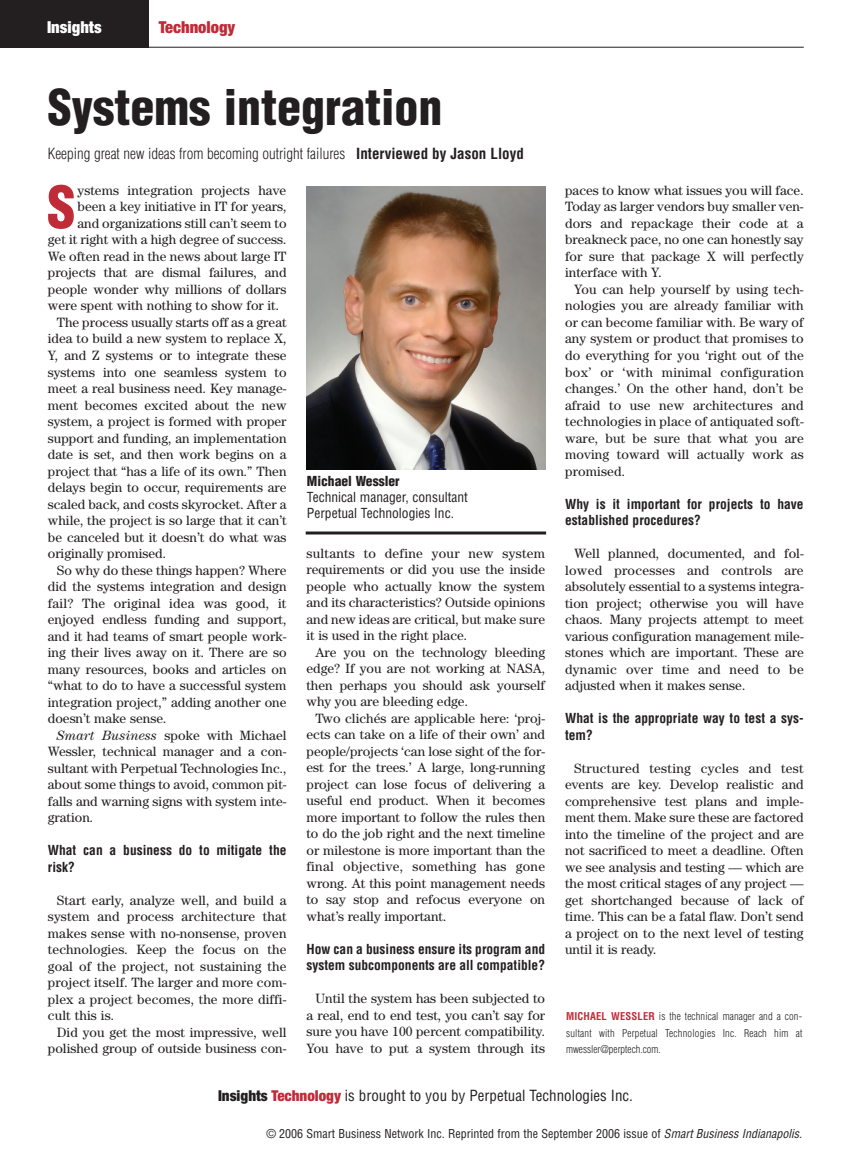
<style>
.page{position:relative;width:851px;height:1175px;background:#fff}
.page>*{position:absolute;margin:0;border:0;box-sizing:border-box;transform-origin:0 0}
.t1{font:900 condensed 56.25px "Helvetica";color:#bf2b37}
.t2{font:900 condensed 48px "Helvetica";color:#231f20}
.t3{font:900 condensed 16.5px "Helvetica Neue";color:#bf2b37}
.t4{font:900 condensed 16.5px "Helvetica Neue";color:#fff}
.t5{font:300 condensed 15px "Helvetica";color:#231f20}
.t6{font:condensed 15px "Helvetica";color:#231f20}
.t7{font:13.5px/16.5px "Century";color:#231f20;text-align:justify}
.t8{font:700 condensed 13.5px/16.5px "Helvetica";color:#231f20}
.t9{font:condensed 13.5px/16.2px "Helvetica";color:#231f20}
.t10{font:900 condensed 13.5px "Helvetica";color:#231f20}
.t11{font:condensed 12px "Helvetica";color:#231f20}
.t12{font:300 condensed 10.5px/16.5px "Helvetica";letter-spacing:.02em;color:#231f20;text-align:justify}
.s1{font-weight:700}
.s2{font-style:italic}
.s3{font-weight:700;color:#bf2b37}
.s4{font-family:"Helvetica Neue";font-weight:900}
.s5{font-family:"Helvetica Neue";font-weight:900;color:#bf2b37}
</style>
<div class="page">
<div style="left:0;top:0;width:149px;height:47px;background:#231f20"></div>
<hr style="left:0;top:47px;width:803px;height:1px;background:#231f20">
<img style="left:306px;top:186px;width:239px;height:284px">
<hr style="left:305px;top:531px;width:241px;height:3px;background:#231f20">
<p class="t4" style="left:47px;top:21px;width:56px">Insights</p>
<p class="t3" style="left:159px;top:21px;width:78px">Technology</p>
<h2 class="t2" style="left:48px;top:81px;width:396px">Systems integration</h2>
<p class="t5" style="left:48px;top:145px;width:477px">Keeping great new ideas from becoming outright failures <span class="s1">Interviewed by Jason Lloyd</span></p>
<h1 class="t1" style="left:47px;top:176px;width:30px">S</h1>
<p class="t7" style="left:77px;top:183px;width:210px">ystems integration projects have</p>
<p class="t7" style="left:77px;top:200px;width:210px">been a key initiative in IT for years,</p>
<p class="t7" style="left:77px;top:216px;width:210px">and organizations still can’t seem to</p>
<p class="t7" style="left:48px;top:233px;width:240px">get it right with a high degree of success.</p>
<p class="t7" style="left:48px;top:249px;width:240px">We often read in the news about large IT</p>
<p class="t7" style="left:48px;top:266px;width:240px">projects that are dismal failures, and</p>
<p class="t7" style="left:48px;top:282px;width:240px">people wonder why millions of dollars</p>
<p class="t7" style="left:48px;top:299px;width:233px">were spent with nothing to show for it.</p>
<p class="t7" style="left:57px;top:315px;width:231px">The process usually starts off as a great</p>
<p class="t7" style="left:48px;top:332px;width:240px">idea to build a new system to replace X,</p>
<p class="t7" style="left:48px;top:348px;width:240px">Y, and Z systems or to integrate these</p>
<p class="t7" style="left:48px;top:365px;width:240px">systems into one seamless system to</p>
<p class="t7" style="left:48px;top:381px;width:240px">meet a real business need. Key manage-</p>
<p class="t7" style="left:48px;top:398px;width:240px">ment becomes excited about the new</p>
<p class="t7" style="left:48px;top:414px;width:240px">system, a project is formed with proper</p>
<p class="t7" style="left:48px;top:431px;width:240px">support and funding, an implementation</p>
<p class="t7" style="left:48px;top:447px;width:240px">date is set, and then work begins on a</p>
<p class="t7" style="left:48px;top:464px;width:240px">project that “has a life of its own.” Then</p>
<p class="t7" style="left:48px;top:480px;width:240px">delays begin to occur, requirements are</p>
<p class="t7" style="left:48px;top:497px;width:240px">scaled back, and costs skyrocket. After a</p>
<p class="t7" style="left:48px;top:513px;width:240px">while, the project is so large that it can’t</p>
<p class="t7" style="left:48px;top:530px;width:240px">be canceled but it doesn’t do what was</p>
<p class="t7" style="left:48px;top:546px;width:120px">originally promised.</p>
<p class="t7" style="left:57px;top:563px;width:231px">So why do these things happen? Where</p>
<p class="t7" style="left:48px;top:579px;width:240px">did the systems integration and design</p>
<p class="t7" style="left:48px;top:596px;width:240px">fail? The original idea was good, it</p>
<p class="t7" style="left:48px;top:612px;width:240px">enjoyed endless funding and support,</p>
<p class="t7" style="left:48px;top:629px;width:240px">and it had teams of smart people work-</p>
<p class="t7" style="left:48px;top:645px;width:240px">ing their lives away on it. There are so</p>
<p class="t7" style="left:48px;top:662px;width:240px">many resources, books and articles on</p>
<p class="t7" style="left:48px;top:678px;width:240px">“what to do to have a successful system</p>
<p class="t7" style="left:48px;top:695px;width:240px">integration project,” adding another one</p>
<p class="t7" style="left:48px;top:711px;width:120px">doesn’t make sense.</p>
<p class="t7" style="left:57px;top:728px;width:231px"><span class="s2">Smart Business</span> spoke with Michael</p>
<p class="t7" style="left:48px;top:744px;width:240px">Wessler, technical manager and a con-</p>
<p class="t7" style="left:48px;top:761px;width:240px">sultant with Perpetual Technologies Inc.,</p>
<p class="t7" style="left:48px;top:777px;width:240px">about some things to avoid, common pit-</p>
<p class="t7" style="left:48px;top:794px;width:240px">falls and warning signs with system inte-</p>
<p class="t7" style="left:48px;top:810px;width:47px">gration.</p>
<p class="t8" style="left:48px;top:842px;width:240px">What can a business do to mitigate the risk?</p>
<p class="t7" style="left:48px;top:893px;width:240px;text-indent:9px">Start early, analyze well, and build a system and process architecture that makes sense with no-nonsense, proven technologies. Keep the focus on the goal of the project, not sustaining the project itself. The larger and more com&shy;plex a project becomes, the more diffi&shy;cult this is.</p>
<p class="t7" style="left:48px;top:1025px;width:240px;text-align:right">Did you get the most impressive, well polished group of outside business con-</p>
<p class="t10" style="left:307px;top:473px;width:94px">Michael Wessler</p>
<p class="t9" style="left:307px;top:489px;width:162px">Technical manager, consultant<br>Perpetual Technologies Inc.</p>
<p class="t7" style="left:306px;top:546px;width:240px">sultants to define your new system requirements or did you use the inside people who actually know the system and its characteristics? Outside opinions and new ideas are critical, but make sure it is used in the right place.</p>
<p class="t7" style="left:306px;top:645px;width:240px;text-indent:9px">Are you on the technology bleeding edge? If you are not working at NASA, then perhaps you should ask yourself why you are bleeding edge.</p>
<p class="t7" style="left:306px;top:711px;width:240px;text-indent:9px">Two clichés are applicable here: ‘proj&shy;ects can take on a life of their own’ and people/projects ‘can lose sight of the for&shy;est for the trees.’ A large, long-running project can lose focus of delivering a useful end product. When it becomes more important to follow the rules then to do the job right and the next timeline or milestone is more important than the final objective, something has gone wrong. At this point management needs to say stop and refocus everyone on what’s really important.</p>
<p class="t8" style="left:306px;top:941px;width:240px">How can a business ensure its program and system subcomponents are all compatible?</p>
<p class="t7" style="left:306px;top:991px;width:240px;text-indent:9px">Until the system has been subjected to a real, end to end test, you can’t say for sure you have 100 percent compatibility.<br>You have to put a system through its</p>
<p class="t7" style="left:565px;top:183px;width:240px">paces to know what issues you will face.<br>Today as larger vendors buy smaller ven&shy;dors and repackage their code at a breakneck pace, no one can honestly say for sure that package X will perfectly interface with Y.</p>
<p class="t7" style="left:565px;top:282px;width:240px;text-indent:9px">You can help yourself by using tech&shy;nologies you are already familiar with or can become familiar with. Be wary of any system or product that promises to do everything for you ‘right out of the box’ or ‘with minimal configuration changes.’ On the other hand, don’t be afraid to use new architectures and technologies in place of antiquated soft&shy;ware, but be sure that what you are moving toward will actually work as promised.</p>
<p class="t8" style="left:565px;top:495px;width:240px">Why is it important for projects to have established procedures?</p>
<p class="t7" style="left:565px;top:546px;width:240px;text-indent:9px">Well planned, documented, and fol&shy;lowed processes and controls are absolutely essential to a systems integra&shy;tion project; otherwise you will have chaos. Many projects attempt to meet various configuration management mile&shy;stones which are important. These are dynamic over time and need to be adjusted when it makes sense.</p>
<p class="t8" style="left:565px;top:710px;width:240px">What is the appropriate way to test a sys&shy;tem?</p>
<p class="t7" style="left:565px;top:761px;width:240px;text-indent:9px">Structured testing cycles and test events are key. Develop realistic and comprehensive test plans and imple&shy;ment them. Make sure these are factored into the timeline of the project and are not sacrificed to meet a deadline. Often we see analysis and testing — which are the most critical stages of any project — get shortchanged because of lack of time. This can be a fatal flaw. Don’t send a project on to the next level of testing until it is ready.</p>
<p class="t12" style="left:566px;top:1008px;width:238px"><span class="s3">MICHAEL WESSLER</span> is the technical manager and a con&shy;sultant with Perpetual Technologies Inc. Reach him at mwessler@perptech.com.</p>
<p class="t6" style="left:218px;top:1086px;width:416px"><span class="s4">Insights</span> <span class="s5">Technology</span> is brought to you by Perpetual Technologies Inc.</p>
<p class="t11" style="left:266px;top:1127px;width:537px">© 2006 Smart Business Network Inc. Reprinted from the September 2006 issue of <span class="s2">Smart Business Indianapolis.</span></p>
</div>
